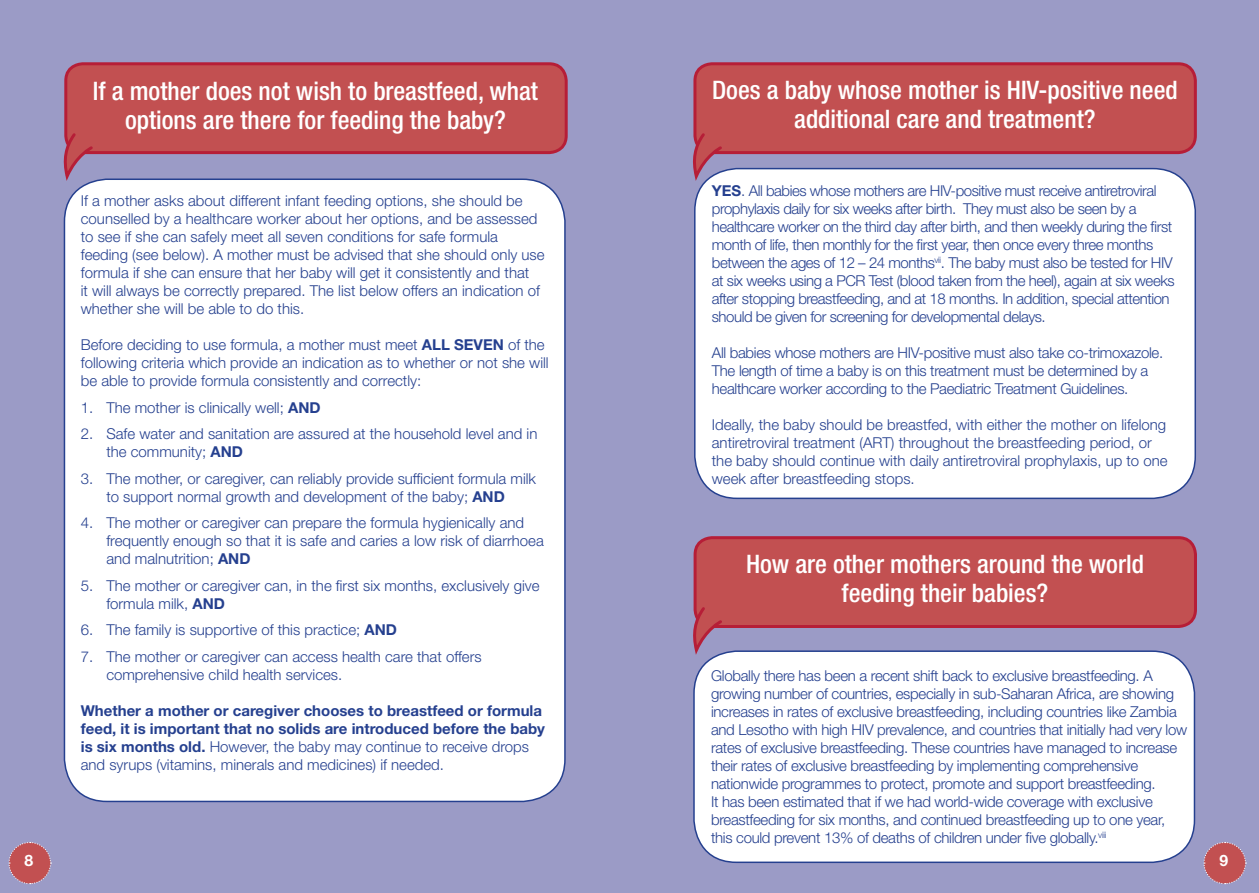
<style>
.page{position:relative;width:1259px;height:893px;background:#9b9bc6}
.page>*{position:absolute;margin:0;border:0;box-sizing:border-box;transform-origin:0 0}
.Paragraph_Style_1{font:500 condensed 25.5px/28.5px "Helvetica Neue LT Std";color:#fff;text-align:center}
.Body1{font:700 15.75px "Helvetica Neue LT Std";color:#fff}
.Body1-2{font:300 15px/18px "Helvetica Neue LT Std";letter-spacing:-.02em;color:#25408f}
.Body1-3{font:300 15px/18px "Helvetica Neue LT Std";color:#25408f}
.Body_bullet1{font:300 15px/18px "Helvetica Neue LT Std";color:#25408f}
.Body1-4{font:700 15px/18px "Helvetica Neue LT Std";color:#25408f}
.s1{font-weight:700}
.s2{font-weight:300}
</style>
<div class="page">
<div style="left:66px;top:64px;width:500px;height:89px;background:#c25051;border-radius:17px"></div>
<div style="left:64px;top:62px;width:504px;height:92px;border:3px solid #b61e37;border-radius:17px"></div>
<svg style="left:63px;top:131px;width:31px;height:55px"></svg>
<div style="left:695px;top:64px;width:500px;height:89px;background:#c25051;border-radius:17px"></div>
<div style="left:693px;top:62px;width:503px;height:92px;border:3px solid #b61e37;border-radius:17px"></div>
<svg style="left:693px;top:131px;width:30px;height:55px"></svg>
<div style="left:695px;top:538px;width:500px;height:88px;background:#c25051;border-radius:17px"></div>
<div style="left:693px;top:536px;width:504px;height:92px;border:3px solid #b61e37;border-radius:17px"></div>
<svg style="left:693px;top:604px;width:30px;height:56px"></svg>
<div style="left:64px;top:179px;width:501px;height:622px;background:#fff;border-radius:43px"></div>
<svg style="left:8px;top:842px;width:44px;height:43px"></svg>
<svg style="left:1203px;top:842px;width:43px;height:43px"></svg>
<div style="left:695px;top:169px;width:500px;height:329px;background:#fff;border-radius:43px"></div>
<div style="left:694px;top:168px;width:502px;height:331px;border:2px solid #25408f;border-radius:43px"></div>
<div style="left:694px;top:651px;width:500px;height:211px;background:#fff;border-radius:43px"></div>
<div style="left:693px;top:650px;width:502px;height:213px;border:2px solid #25408f;border-radius:43px"></div>
<p class="Paragraph_Style_1" style="left:93px;top:76px;width:446px">If a mother does not wish to breastfeed, what options are there for feeding the baby?</p>
<p class="Paragraph_Style_1" style="left:712px;top:76px;width:467px">Does a baby whose mother is HIV-positive need additional care and treatment?</p>
<p class="Body1-3" style="left:81px;top:192px;width:465px">If a mother asks about different infant feeding options, she should be counselled by a healthcare worker about her options, and be assessed to see if she can safely meet all seven conditions for safe formula feeding (see below). A mother must be advised that she should only use formula if she can ensure that her baby will get it consistently and that<br>it will always be correctly prepared. The list below offers an indication of whether she will be able to do this.</p>
<p class="Body1-3" style="left:81px;top:336px;width:469px">Before deciding to use formula, a mother must meet <span class="s1">ALL SEVEN</span> of the following criteria which provide an indication as to whether or not she will be able to provide formula consistently and correctly:</p>
<p class="Body_bullet1" style="left:81px;top:398px;width:241px">1. The mother is clinically well; <span class="s1">AND</span></p>
<p class="Body_bullet1" style="left:106px;top:425px;width:432px;text-indent:-26px">2. Safe water and sanitation are assured at the household level and in the community; <span class="s1">AND</span></p>
<p class="Body_bullet1" style="left:81px;top:469px;width:457px;text-align:center">3. The mother, or caregiver, can reliably provide sufficient formula milk to support normal growth and development of the baby; <span class="s1">AND</span></p>
<p class="Body_bullet1" style="left:106px;top:514px;width:439px;text-indent:-26px">4. The mother or caregiver can prepare the formula hygienically and frequently enough so that it is safe and caries a low risk of diarrhoea and malnutrition; <span class="s1">AND</span></p>
<p class="Body_bullet1" style="left:106px;top:576px;width:435px;text-indent:-26px">5. The mother or caregiver can, in the first six months, exclusively give formula milk, <span class="s1">AND</span></p>
<p class="Body_bullet1" style="left:81px;top:621px;width:318px">6. The family is supportive of this practice; <span class="s1">AND</span></p>
<p class="Body_bullet1" style="left:106px;top:647px;width:377px;text-indent:-26px">7. The mother or caregiver can access health care that offers comprehensive child health services.</p>
<p class="Body1-4" style="left:81px;top:701px;width:466px">Whether a mother or caregiver chooses to breastfeed or formula feed, it is important that no solids are introduced before the baby is six months old. <span class="s2">However, the baby may continue to receive drops and syrups (vitamins, minerals and medicines) if needed.</span></p>
<p class="Body1-2" style="left:712px;top:181px;width:464px"><span class="s1">YES</span>. All babies whose mothers are HIV-positive must receive antiretroviral prophylaxis daily for six weeks after birth. They must also be seen by a healthcare worker on the third day after birth, and then weekly during the first month of life, then monthly for the first year, then once every three months between the ages of 12 – 24 months<sup>vii</sup>. The baby must also be tested for HIV at six weeks using a PCR Test (blood taken from the heel), again at six weeks after stopping breastfeeding, and at 18 months. In addition, special attention should be given for screening for developmental delays.</p>
<p class="Body1-2" style="left:712px;top:343px;width:453px">All babies whose mothers are HIV-positive must also take co-trimoxazole.<br>The length of time a baby is on this treatment must be determined by a healthcare worker according to the Paediatric Treatment Guidelines.</p>
<p class="Body1-3" style="left:712px;top:415px;width:457px">Ideally, the baby should be breastfed, with either the mother on lifelong antiretroviral treatment (ART) throughout the breastfeeding period, or the baby should continue with daily antiretroviral prophylaxis, up to one week after breastfeeding stops.</p>
<p class="Paragraph_Style_1" style="left:746px;top:550px;width:399px">How are other mothers around the world feeding their babies?</p>
<p class="Body1-2" style="left:711px;top:666px;width:477px">Globally there has been a recent shift back to exclusive breastfeeding. A growing number of countries, especially in sub-Saharan Africa, are showing increases in rates of exclusive breastfeeding, including countries like Zambia and Lesotho with high HIV prevalence, and countries that initially had very low rates of exclusive breastfeeding. These countries have managed to increase their rates of exclusive breastfeeding by implementing comprehensive nationwide programmes to protect, promote and support breastfeeding.<br>It has been estimated that if we had world-wide coverage with exclusive breastfeeding for six months, and continued breastfeeding up to one year, this could prevent 13% of deaths of children under five globally.<sup>viii</sup></p>
<p class="Body1" style="left:25px;top:850px;width:10px">8</p>
<p class="Body1" style="left:1219px;top:850px;width:10px">9</p>
</div>
